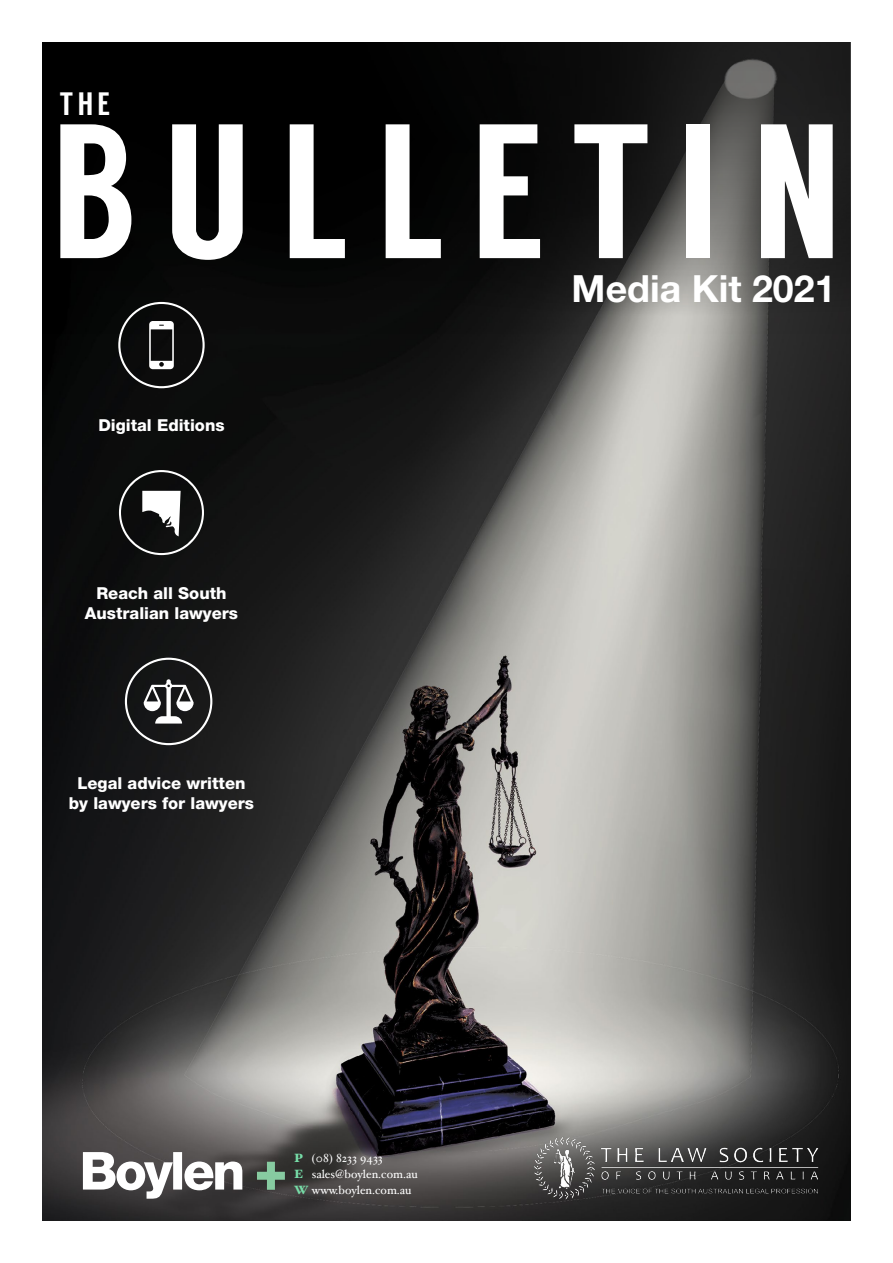
<style>
.page{position:relative;width:893px;height:1263px;background:#fff}
.page>*{position:absolute;margin:0;border:0;box-sizing:border-box;transform-origin:0 0}
.t1{font:191.1px "Langdon";letter-spacing:.14em;color:#fff}
.t2{font:700 37.5px "Helvetica Neue LT Std";color:#fff}
.t3{font:32.4px "Langdon";color:#fff}
.t4{font:800 16.5px/20.1px "Helvetica Neue LT Std";color:#fff;text-align:center}
.t5{font:12px/16.4px "Hoefler Text";color:#fff}
.s1{font-weight:900;color:#77dda8}
.s2{font-family:"Times New Roman"}
</style>
<div class="page">
<img style="left:43px;top:334px;width:807px;height:886px">
<svg style="left:43px;top:43px;width:807px;height:291px;background:#171717"></svg>
<svg style="left:118px;top:302px;width:87px;height:86px;background:#2c2c2c"></svg>
<svg style="left:119px;top:470px;width:85px;height:85px"></svg>
<svg style="left:125px;top:658px;width:87px;height:87px;background:#404041"></svg>
<img style="left:534px;top:1137px;width:301px;height:62px">
<svg style="left:83px;top:1152px;width:159px;height:47px"></svg>
<svg style="left:257px;top:1162px;width:28px;height:28px"></svg>
<h3 class="t3" style="left:60px;top:85px;width:52px">THE</h3>
<h1 class="t1" style="left:51px;top:80px;width:792px">BULLETIN</h1>
<p class="t4" style="left:98px;top:415px;width:128px">Digital Editions</p>
<p class="t4" style="left:85px;top:583px;width:155px">Reach all South<br>Australian lawyers</p>
<p class="t4" style="left:69px;top:773px;width:187px">Legal advice written by lawyers for lawyers</p>
<p class="t5" style="left:294px;top:1149px;width:125px"><span class="s1">P</span> <span class="s2">(</span>08<span class="s2">)</span> 8233 9433<br><span class="s1">E</span> sales@boylen.com.au<br><span class="s1">W</span> www.boylen.com.au</p>
<h2 class="t2" style="left:572px;top:265px;width:265px">Media Kit 2021</h2>
</div>
